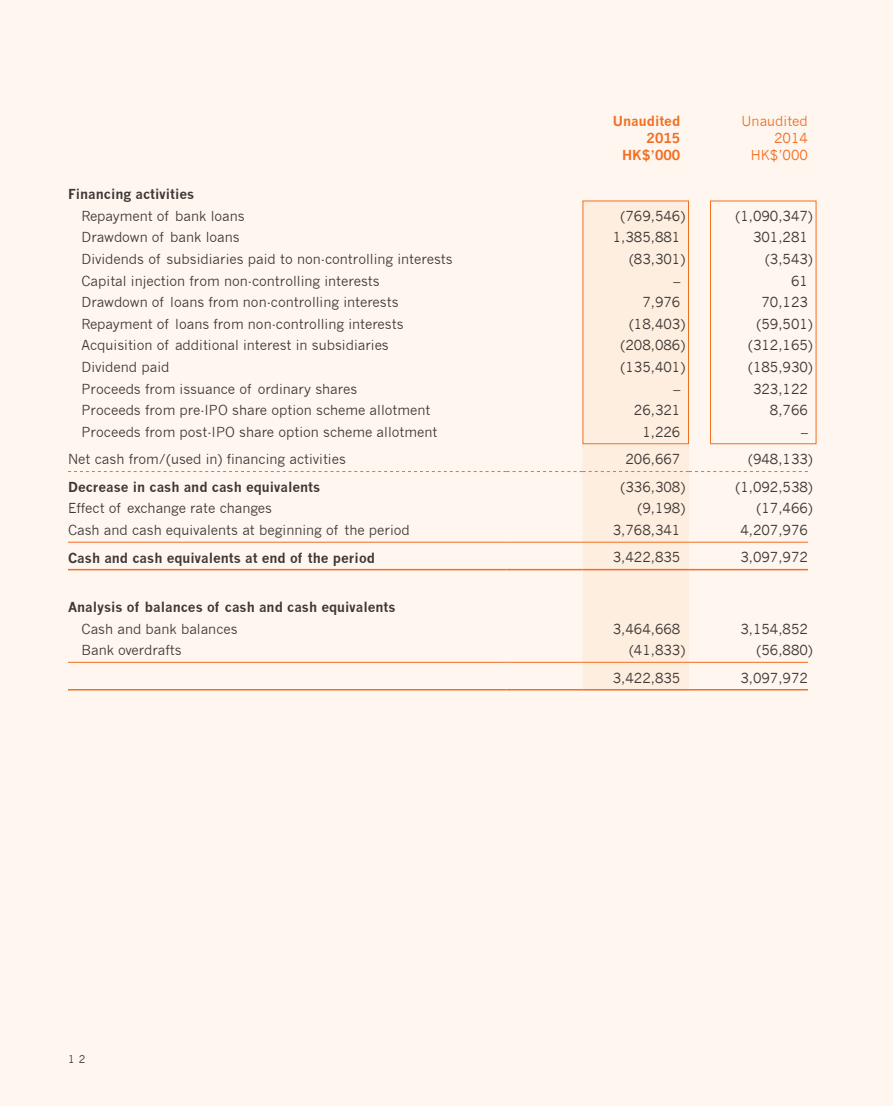
<style>
.page{position:relative;width:893px;height:1106px;background:#fef6ef}
.page>*{position:absolute;margin:0;border:0;box-sizing:border-box;transform-origin:0 0}
.t1{font:13.5px "News Gothic";color:#3e3835}
.t2{font:700 13.5px "News Gothic";color:#3e3835}
.t3{font:700 13.5px "News Gothic";color:#f36e21}
.t4{font:13.5px "News Gothic";color:#f36e21}
.t5{font:10.5px "News Gothic";color:#3e3835}
</style>
<div class="page">
<div style="left:583px;top:203px;width:106px;height:486px;background:#feeee0"></div>
<div style="left:583px;top:201px;width:106px;height:243px;border:1px solid #f36e21"></div>
<div style="left:710px;top:201px;width:106px;height:243px;border:1px solid #f36e21"></div>
<svg style="left:68px;top:439px;width:740px;height:33px"></svg>
<hr style="left:68px;top:542px;width:438px;height:1px;background:#f36e21">
<hr style="left:506px;top:542px;width:77px;height:1px;background:#f36e21">
<hr style="left:583px;top:542px;width:106px;height:1px;background:#f36e21">
<hr style="left:689px;top:542px;width:119px;height:1px;background:#f36e21">
<hr style="left:68px;top:569px;width:438px;height:1px;background:#f36e21">
<hr style="left:506px;top:569px;width:77px;height:1px;background:#f36e21">
<hr style="left:583px;top:569px;width:106px;height:1px;background:#f36e21">
<hr style="left:689px;top:569px;width:119px;height:1px;background:#f36e21">
<hr style="left:68px;top:662px;width:438px;height:1px;background:#f36e21">
<hr style="left:506px;top:662px;width:77px;height:1px;background:#f36e21">
<hr style="left:583px;top:662px;width:106px;height:1px;background:#f36e21">
<hr style="left:689px;top:662px;width:119px;height:1px;background:#f36e21">
<hr style="left:68px;top:689px;width:438px;height:1px;background:#f36e21">
<hr style="left:506px;top:689px;width:77px;height:1px;background:#f36e21">
<hr style="left:583px;top:689px;width:106px;height:1px;background:#f36e21">
<hr style="left:689px;top:689px;width:119px;height:1px;background:#f36e21">
<p class="t3" style="left:613px;top:113px;width:69px">Unaudited</p>
<p class="t4" style="left:742px;top:113px;width:68px">Unaudited</p>
<p class="t3" style="left:647px;top:130px;width:35px">2015</p>
<p class="t4" style="left:774px;top:130px;width:35px">2014</p>
<p class="t3" style="left:622px;top:147px;width:60px">HK$’000</p>
<p class="t4" style="left:751px;top:147px;width:58px">HK$’000</p>
<p class="t2" style="left:68px;top:186px;width:128px">Financing activities</p>
<p class="t1" style="left:82px;top:208px;width:165px">Repayment of bank loans</p>
<p class="t1" style="left:621px;top:208px;width:66px">(769,546)</p>
<p class="t1" style="left:735px;top:208px;width:79px">(1,090,347)</p>
<p class="t1" style="left:82px;top:229px;width:160px">Drawdown of bank loans</p>
<p class="t1" style="left:613px;top:229px;width:69px">1,385,881</p>
<p class="t1" style="left:753px;top:229px;width:56px">301,281</p>
<p class="t1" style="left:82px;top:251px;width:373px">Dividends of subsidiaries paid to non-controlling interests</p>
<p class="t1" style="left:629px;top:251px;width:58px">(83,301)</p>
<p class="t1" style="left:765px;top:251px;width:49px">(3,543)</p>
<p class="t1" style="left:82px;top:273px;width:300px">Capital injection from non-controlling interests</p>
<p class="t1" style="left:674px;top:273px;width:8px">–</p>
<p class="t1" style="left:791px;top:273px;width:18px">61</p>
<p class="t1" style="left:82px;top:294px;width:319px">Drawdown of loans from non-controlling interests</p>
<p class="t1" style="left:642px;top:294px;width:39px">7,976</p>
<p class="t1" style="left:761px;top:294px;width:48px">70,123</p>
<p class="t1" style="left:82px;top:316px;width:324px">Repayment of loans from non-controlling interests</p>
<p class="t1" style="left:629px;top:316px;width:58px">(18,403)</p>
<p class="t1" style="left:757px;top:316px;width:58px">(59,501)</p>
<p class="t1" style="left:82px;top:338px;width:309px">Acquisition of additional interest in subsidiaries</p>
<p class="t1" style="left:621px;top:338px;width:66px">(208,086)</p>
<p class="t1" style="left:748px;top:338px;width:66px">(312,165)</p>
<p class="t1" style="left:82px;top:359px;width:89px">Dividend paid</p>
<p class="t1" style="left:621px;top:359px;width:66px">(135,401)</p>
<p class="t1" style="left:748px;top:359px;width:66px">(185,930)</p>
<p class="t1" style="left:82px;top:381px;width:277px">Proceeds from issuance of ordinary shares</p>
<p class="t1" style="left:674px;top:381px;width:8px">–</p>
<p class="t1" style="left:753px;top:381px;width:56px">323,122</p>
<p class="t1" style="left:82px;top:402px;width:350px">Proceeds from pre-IPO share option scheme allotment</p>
<p class="t1" style="left:634px;top:402px;width:48px">26,321</p>
<p class="t1" style="left:770px;top:402px;width:39px">8,766</p>
<p class="t1" style="left:82px;top:424px;width:357px">Proceeds from post-IPO share option scheme allotment</p>
<p class="t1" style="left:642px;top:424px;width:39px">1,226</p>
<p class="t1" style="left:801px;top:424px;width:8px">–</p>
<p class="t1" style="left:68px;top:451px;width:279px">Net cash from/(used in) financing activities</p>
<p class="t1" style="left:625px;top:451px;width:56px">206,667</p>
<p class="t1" style="left:748px;top:451px;width:66px">(948,133)</p>
<p class="t2" style="left:68px;top:478px;width:254px">Decrease in cash and cash equivalents</p>
<p class="t1" style="left:621px;top:479px;width:66px">(336,308)</p>
<p class="t1" style="left:735px;top:479px;width:79px">(1,092,538)</p>
<p class="t1" style="left:68px;top:500px;width:206px">Effect of exchange rate changes</p>
<p class="t1" style="left:637px;top:500px;width:49px">(9,198)</p>
<p class="t1" style="left:757px;top:500px;width:58px">(17,466)</p>
<p class="t1" style="left:68px;top:522px;width:343px">Cash and cash equivalents at beginning of the period</p>
<p class="t1" style="left:613px;top:522px;width:69px">3,768,341</p>
<p class="t1" style="left:740px;top:522px;width:69px">4,207,976</p>
<p class="t2" style="left:68px;top:549px;width:308px">Cash and cash equivalents at end of the period</p>
<p class="t1" style="left:613px;top:549px;width:69px">3,422,835</p>
<p class="t1" style="left:740px;top:549px;width:69px">3,097,972</p>
<p class="t2" style="left:68px;top:598px;width:329px">Analysis of balances of cash and cash equivalents</p>
<p class="t1" style="left:82px;top:621px;width:158px">Cash and bank balances</p>
<p class="t1" style="left:613px;top:621px;width:69px">3,464,668</p>
<p class="t1" style="left:740px;top:621px;width:69px">3,154,852</p>
<p class="t1" style="left:82px;top:642px;width:102px">Bank overdrafts</p>
<p class="t1" style="left:629px;top:642px;width:58px">(41,833)</p>
<p class="t1" style="left:757px;top:642px;width:58px">(56,880)</p>
<p class="t1" style="left:613px;top:670px;width:69px">3,422,835</p>
<p class="t1" style="left:740px;top:670px;width:69px">3,097,972</p>
<p class="t5" style="left:68px;top:1052px;width:19px">1 2</p>
</div>
